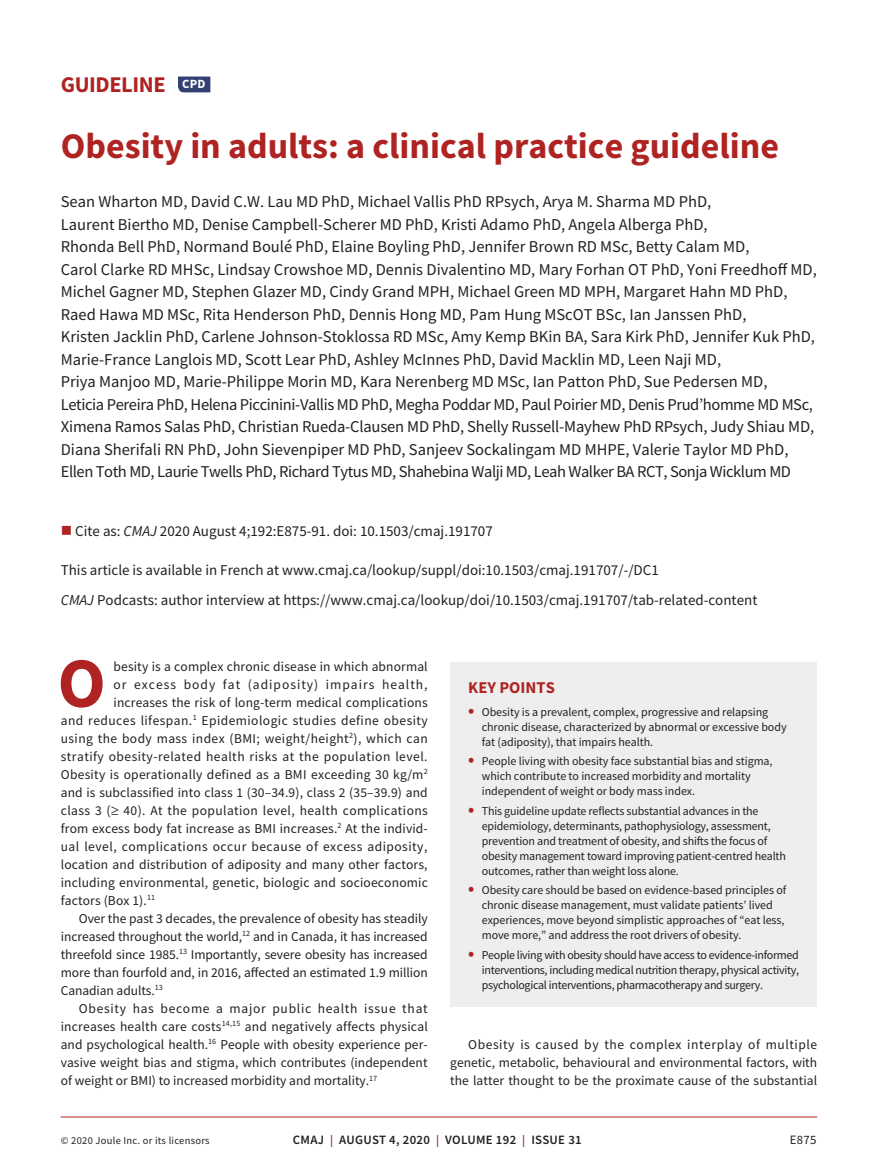
<style>
.page{position:relative;width:878px;height:1175px;background:#fff}
.page>*{position:absolute;margin:0;border:0;box-sizing:border-box;transform-origin:0 0}
.t1{font:700 70.65px "Source Sans Pro";color:#af2423}
.t2{font:700 36px "Source Sans Pro";color:#af2423}
.t3{font:700 22.5px "Source Sans Pro";letter-spacing:-.02em;color:#af2423}
.t4{font:16.5px/22.5px "Source Sans Pro";color:#231f20}
.t5{font:700 16.5px "Source Sans Pro";color:#af2423}
.t6{font:15px/30px "Source Sans Pro";color:#231f20}
.t7{font:13.5px/18px "Source Sans Pro";letter-spacing:.01em;color:#231f20;text-align:justify}
.t8{font:13.5px "Source Sans Pro";letter-spacing:.035em;color:#231f20}
.t9{font:13.5px "Source Sans Pro";letter-spacing:.03em;color:#231f20}
.t10{font:13.5px "Source Sans Pro";letter-spacing:.055em;color:#231f20}
.t11{font:13.5px "Source Sans Pro";letter-spacing:.075em;color:#231f20}
.t12{font:600 12.75px "Source Sans Pro";letter-spacing:.025em;color:#231f20}
.t13{font:12.75px "Source Sans Pro";color:#231f20}
.t14{font:700 12.6px "Source Sans Pro";color:#fff}
.t15{font:12px/15px "Source Sans Pro";letter-spacing:-.005em;color:#231f20}
.t16{font:10.5px "Source Sans Pro";letter-spacing:.025em;color:#231f20}
.s1{color:#af2423}
.s2{font-style:italic}
.s3{font-weight:700;font-size:18px;color:#af2423}
.s4{font-size:12px;color:#af2423}
</style>
<div class="page">
<hr style="left:61px;top:1116px;width:756px;height:1px;background:#af2423">
<div style="left:450px;top:663px;width:367px;height:343px;background:#eeeeef"></div>
<svg style="left:178px;top:76px;width:32px;height:16px"></svg>
<h3 class="t3" style="left:61px;top:69px;width:106px">GUIDELINE</h3>
<h2 class="t2" style="left:61px;top:121px;width:719px">Obesity in adults: a clinical practice guideline</h2>
<p class="t4" style="left:61px;top:190px;width:757px">Sean Wharton MD, David C.W. Lau MD PhD, Michael Vallis PhD RPsych, Arya M. Sharma MD PhD,<br>Laurent Biertho MD, Denise Campbell-Scherer MD PhD, Kristi Adamo PhD, Angela Alberga PhD,<br>Rhonda Bell PhD, Normand Boulé PhD, Elaine Boyling PhD, Jennifer Brown RD MSc, Betty Calam MD,<br>Carol Clarke RD MHSc, Lindsay Crowshoe MD, Dennis Divalentino MD, Mary Forhan OT PhD, Yoni Freedhoff MD, Michel Gagner MD, Stephen Glazer MD, Cindy Grand MPH, Michael Green MD MPH, Margaret Hahn MD PhD, Raed Hawa MD MSc, Rita Henderson PhD, Dennis Hong MD, Pam Hung MScOT BSc, Ian Janssen PhD,<br>Kristen Jacklin PhD, Carlene Johnson-Stoklossa RD MSc, Amy Kemp BKin BA, Sara Kirk PhD, Jennifer Kuk PhD, Marie-France Langlois MD, Scott Lear PhD, Ashley McInnes PhD, David Macklin MD, Leen Naji MD,<br>Priya Manjoo MD, Marie-Philippe Morin MD, Kara Nerenberg MD MSc, Ian Patton PhD, Sue Pedersen MD,<br>Leticia Pereira PhD, Helena Piccinini-Vallis MD PhD, Megha Poddar MD, Paul Poirier MD, Denis Prud’homme MD MSc, Ximena Ramos Salas PhD, Christian Rueda-Clausen MD PhD, Shelly Russell-Mayhew PhD RPsych, Judy Shiau MD, Diana Sherifali RN PhD, John Sievenpiper MD PhD, Sanjeev Sockalingam MD MHPE, Valerie Taylor MD PhD, Ellen Toth MD, Laurie Twells PhD, Richard Tytus MD, Shahebina Walji MD, Leah Walker BA RCT, Sonja Wicklum MD</p>
<p class="t14" style="left:182px;top:76px;width:25px">CPD</p>
<p class="t6" style="left:61px;top:515px;width:433px"><span class="s1">■</span> Cite as: <span class="s2">CMAJ</span> 2020 August 4;192:E875-91. doi: 10.1503/cmaj.191707</p>
<p class="t6" style="left:61px;top:554px;width:698px">This article is available in French at www.cmaj.ca/lookup/suppl/doi:10.1503/cmaj.191707/-/DC1<br><span class="s2">CMAJ</span> Podcasts: author interview at https://www.cmaj.ca/lookup/doi/10.1503/cmaj.191707/tab-related-content</p>
<h1 class="t1" style="left:57px;top:635px;width:50px">O</h1>
<p class="t7" style="left:114px;top:657px;width:315px">besity is a complex chronic disease in which abnormal</p>
<p class="t11" style="left:114px;top:675px;width:315px">or excess body fat (adiposity) impairs health,</p>
<p class="t7" style="left:114px;top:693px;width:315px">increases the risk of long-term medical complications</p>
<p class="t8" style="left:61px;top:711px;width:368px">and reduces lifespan.<sup>1</sup> Epidemiologic studies define obesity</p>
<p class="t9" style="left:61px;top:729px;width:368px">using the body mass index (BMI; weight/height<sup>2</sup>), which can</p>
<p class="t8" style="left:61px;top:747px;width:368px">stratify obesity-related health risks at the population level.</p>
<p class="t7" style="left:61px;top:765px;width:368px">Obesity is operationally defined as a BMI exceeding 30 kg/m<sup>2</sup></p>
<p class="t7" style="left:61px;top:783px;width:368px">and is subclassified into class 1 (30–34.9), class 2 (35–39.9) and</p>
<p class="t9" style="left:61px;top:801px;width:368px">class 3 (≥ 40). At the population level, health complications</p>
<p class="t7" style="left:61px;top:819px;width:368px">from excess body fat increase as BMI increases.<sup>2</sup> At the individ-</p>
<p class="t8" style="left:61px;top:837px;width:368px">ual level, complications occur because of excess adiposity,</p>
<p class="t7" style="left:61px;top:855px;width:368px">location and distribution of adiposity and many other factors,</p>
<p class="t7" style="left:61px;top:873px;width:368px">including environmental, genetic, biologic and socioeconomic</p>
<p class="t7" style="left:61px;top:891px;width:96px">factors (Box 1).<sup>11</sup></p>
<p class="t7" style="left:79px;top:909px;width:350px">Over the past 3 decades, the prevalence of obesity has steadily</p>
<p class="t7" style="left:61px;top:927px;width:368px">increased throughout the world,<sup>12</sup> and in Canada, it has increased</p>
<p class="t7" style="left:61px;top:945px;width:368px">threefold since 1985.<sup>13</sup> Importantly, severe obesity has increased</p>
<p class="t7" style="left:61px;top:963px;width:368px">more than fourfold and, in 2016, affected an estimated 1.9 million</p>
<p class="t7" style="left:61px;top:981px;width:103px">Canadian adults.<sup>13</sup></p>
<p class="t10" style="left:79px;top:999px;width:350px">Obesity has become a major public health issue that</p>
<p class="t7" style="left:61px;top:1017px;width:368px">increases health care costs<sup>14,15</sup> and negatively affects physical</p>
<p class="t7" style="left:61px;top:1035px;width:368px">and psychological health.<sup>16</sup> People with obesity experience per-</p>
<p class="t7" style="left:61px;top:1053px;width:368px">vasive weight bias and stigma, which contributes (independent</p>
<p class="t7" style="left:61px;top:1071px;width:318px">of weight or BMI) to increased morbidity and mortality.<sup>17</sup></p>
<p class="t5" style="left:468px;top:676px;width:88px">KEY POINTS</p>
<p class="t15" style="left:482px;top:704px;width:306px;text-indent:-14px"><span class="s3">•</span> Obesity is a prevalent, complex, progressive and relapsing chronic disease, characterized by abnormal or excessive body fat (adiposity), that impairs health.</p>
<p class="t15" style="left:482px;top:753px;width:292px;text-indent:-14px"><span class="s3">•</span> People living with obesity face substantial bias and stigma, which contribute to increased morbidity and mortality independent of weight or body mass index.</p>
<p class="t15" style="left:482px;top:803px;width:306px;text-indent:-14px"><span class="s3">•</span> This guideline update reflects substantial advances in the epidemiology, determinants, pathophysiology, assessment, prevention and treatment of obesity, and shifts the focus of obesity management toward improving patient-centred health outcomes, rather than weight loss alone.</p>
<p class="t15" style="left:482px;top:882px;width:306px;text-indent:-14px"><span class="s3">•</span> Obesity care should be based on evidence-based principles of chronic disease management, must validate patients’ lived experiences, move beyond simplistic approaches of “eat less, move more,” and address the root drivers of obesity.</p>
<p class="t15" style="left:482px;top:947px;width:319px;text-align:justify;text-indent:-14px"><span class="s3">•</span> People living with obesity should have access to evidence-informed interventions, including medical nutrition therapy, physical activity, psychological interventions, pharmacotherapy and surgery.</p>
<p class="t7" style="left:450px;top:1035px;width:368px;text-indent:18px">Obesity is caused by the complex interplay of multiple genetic, metabolic, behavioural and environmental factors, with the latter thought to be the proximate cause of the substantial</p>
<p class="t16" style="left:61px;top:1134px;width:150px">© 2020 Joule Inc. or its licensors</p>
<p class="t12" style="left:293px;top:1131px;width:290px">CMAJ <span class="s4">|</span> AUGUST 4, 2020 <span class="s4">|</span> VOLUME 192 <span class="s4">|</span> ISSUE 31</p>
<p class="t13" style="left:789px;top:1132px;width:28px">E875</p>
</div>
